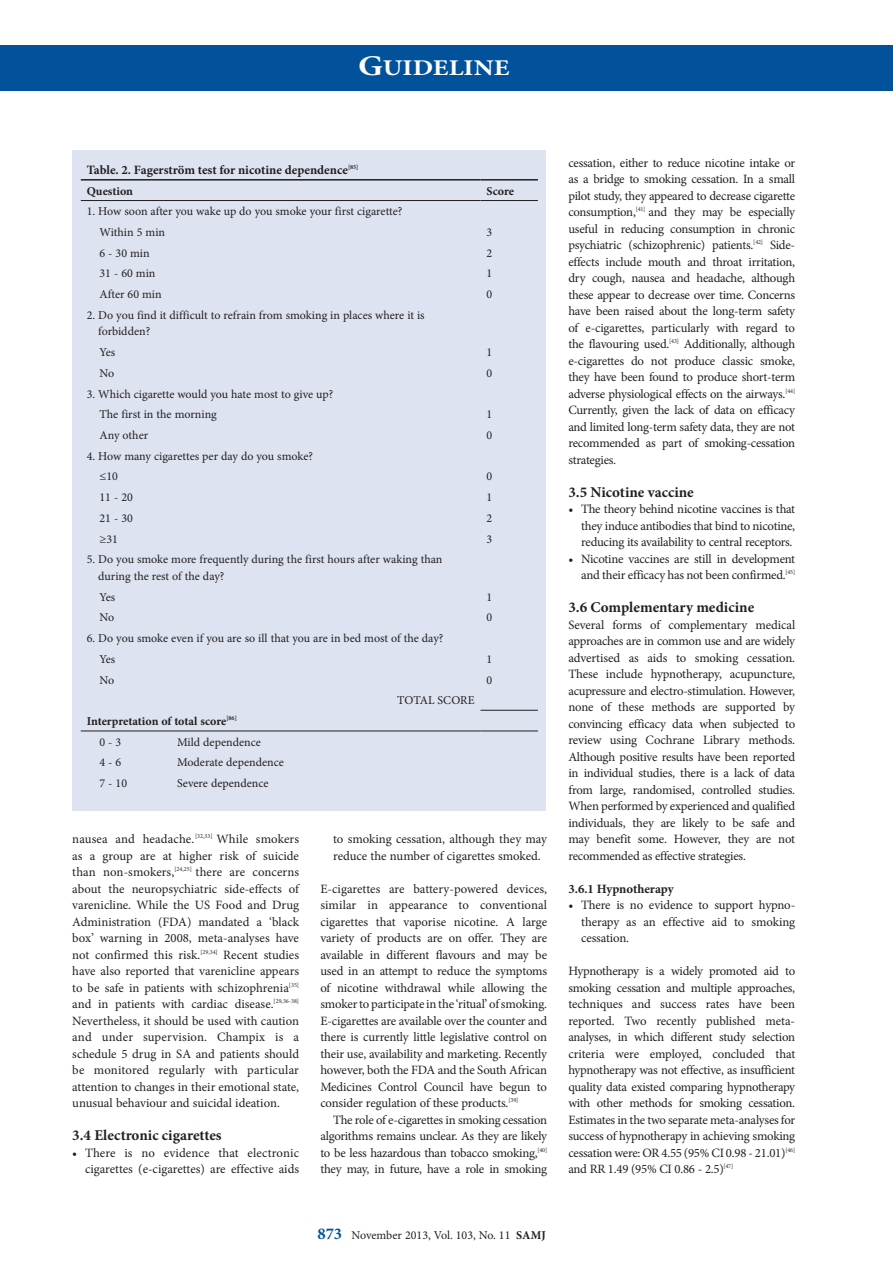
<style>
.page{position:relative;width:893px;height:1263px;background:#fff}
.page>*{position:absolute;margin:0;border:0;box-sizing:border-box;transform-origin:0 0}
.t1{font:700 22.5px "Minion Pro";color:#fff;scale:1.2 1}
.C_HEAD{font:700 15px "Minion Pro";color:#231f20}
.BODY_TEXT_1ST_PARAGR{font:12.75px/16.5px "Minion Pro";letter-spacing:-.015em;color:#231f20;text-align:justify}
.BODY_TEXT_INDENT{font:12.75px/16.5px "Minion Pro";letter-spacing:-.015em;color:#231f20;text-align:justify}
.TABLE_HEAD{font:700 12.75px "Minion Pro";color:#231f20}
.D_HEAD{font:700 12.75px "Minion Pro";letter-spacing:-.005em;color:#231f20}
.TABLE_COPY{font:12px/16.5px "Minion Pro";letter-spacing:-.005em;color:#231f20}
.TABLE_COPY_INDENT{font:12px "Minion Pro";color:#231f20}
.TABLE_FIELD_NAME{font:700 12px "Minion Pro";letter-spacing:-.005em;color:#231f20}
.s1{font-size:28.5px}
.s2{font-weight:700;font-size:16.5px;color:#01529a}
.s3{font-weight:700}
</style>
<div class="page">
<div style="left:0;top:45px;width:893px;height:45px;background:#01529a"></div>
<div style="left:72px;top:150px;width:474px;height:660px;background:#dde3f0"></div>
<hr style="left:480px;top:710px;width:58px;height:1px;background:#231f20">
<hr style="left:81px;top:179px;width:90px;height:2px;background:#231f20">
<hr style="left:171px;top:179px;width:309px;height:2px;background:#231f20">
<hr style="left:480px;top:179px;width:58px;height:2px;background:#231f20">
<hr style="left:81px;top:200px;width:90px;height:1px;background:#231f20">
<hr style="left:171px;top:200px;width:309px;height:1px;background:#231f20">
<hr style="left:480px;top:200px;width:58px;height:1px;background:#231f20">
<hr style="left:81px;top:731px;width:90px;height:1px;background:#231f20">
<hr style="left:171px;top:731px;width:309px;height:1px;background:#231f20">
<hr style="left:480px;top:731px;width:58px;height:1px;background:#231f20">
<h1 class="t1" style="left:358px;top:52px;width:128px"><span class="s1">G</span>UIDELINE</h1>
<p class="TABLE_HEAD" style="left:87px;top:161px;width:273px">Table. 2. Fagerström test for nicotine dependence<sup>[85]</sup></p>
<p class="TABLE_FIELD_NAME" style="left:87px;top:182px;width:48px">Question</p>
<p class="TABLE_FIELD_NAME" style="left:486px;top:182px;width:29px">Score</p>
<p class="TABLE_COPY" style="left:87px;top:203px;width:317px">1. How soon after you wake up do you smoke your first cigarette?</p>
<p class="TABLE_COPY_INDENT" style="left:100px;top:224px;width:67px">Within 5 min</p>
<p class="TABLE_COPY" style="left:486px;top:224px;width:7px">3</p>
<p class="TABLE_COPY_INDENT" style="left:100px;top:245px;width:52px">6 - 30 min</p>
<p class="TABLE_COPY" style="left:486px;top:245px;width:7px">2</p>
<p class="TABLE_COPY_INDENT" style="left:100px;top:266px;width:57px">31 - 60 min</p>
<p class="TABLE_COPY" style="left:486px;top:265px;width:7px">1</p>
<p class="TABLE_COPY_INDENT" style="left:100px;top:286px;width:64px">After 60 min</p>
<p class="TABLE_COPY" style="left:486px;top:286px;width:7px">0</p>
<p class="TABLE_COPY" style="left:98px;top:307px;width:328px;text-indent:-11px">2. Do you find it difficult to refrain from smoking in places where it is forbidden?</p>
<p class="TABLE_COPY_INDENT" style="left:100px;top:344px;width:17px">Yes</p>
<p class="TABLE_COPY" style="left:486px;top:344px;width:7px">1</p>
<p class="TABLE_COPY_INDENT" style="left:100px;top:365px;width:16px">No</p>
<p class="TABLE_COPY" style="left:486px;top:365px;width:7px">0</p>
<p class="TABLE_COPY" style="left:87px;top:385px;width:248px">3. Which cigarette would you hate most to give up?</p>
<p class="TABLE_COPY_INDENT" style="left:100px;top:406px;width:119px">The first in the morning</p>
<p class="TABLE_COPY" style="left:486px;top:406px;width:7px">1</p>
<p class="TABLE_COPY_INDENT" style="left:100px;top:427px;width:50px">Any other</p>
<p class="TABLE_COPY" style="left:486px;top:427px;width:7px">0</p>
<p class="TABLE_COPY" style="left:87px;top:448px;width:228px">4. How many cigarettes per day do you smoke?</p>
<p class="TABLE_COPY_INDENT" style="left:100px;top:469px;width:20px">≤10</p>
<p class="TABLE_COPY" style="left:486px;top:468px;width:7px">0</p>
<p class="TABLE_COPY_INDENT" style="left:100px;top:489px;width:35px">11 - 20</p>
<p class="TABLE_COPY" style="left:486px;top:489px;width:7px">1</p>
<p class="TABLE_COPY_INDENT" style="left:100px;top:510px;width:35px">21 - 30</p>
<p class="TABLE_COPY" style="left:486px;top:510px;width:7px">2</p>
<p class="TABLE_COPY_INDENT" style="left:100px;top:531px;width:20px">≥31</p>
<p class="TABLE_COPY" style="left:486px;top:531px;width:7px">3</p>
<p class="TABLE_COPY" style="left:98px;top:551px;width:346px;text-indent:-11px">5. Do you smoke more frequently during the first hours after waking than during the rest of the day?</p>
<p class="TABLE_COPY_INDENT" style="left:100px;top:589px;width:17px">Yes</p>
<p class="TABLE_COPY" style="left:486px;top:589px;width:7px">1</p>
<p class="TABLE_COPY_INDENT" style="left:100px;top:609px;width:16px">No</p>
<p class="TABLE_COPY" style="left:486px;top:609px;width:7px">0</p>
<p class="TABLE_COPY" style="left:87px;top:630px;width:358px">6. Do you smoke even if you are so ill that you are in bed most of the day?</p>
<p class="TABLE_COPY_INDENT" style="left:100px;top:651px;width:17px">Yes</p>
<p class="TABLE_COPY" style="left:486px;top:651px;width:7px">1</p>
<p class="TABLE_COPY_INDENT" style="left:100px;top:672px;width:16px">No</p>
<p class="TABLE_COPY" style="left:486px;top:671px;width:7px">0</p>
<p class="TABLE_COPY" style="left:397px;top:692px;width:79px">TOTAL SCORE</p>
<p class="TABLE_FIELD_NAME" style="left:87px;top:713px;width:152px">Interpretation of total score<sup>[86]</sup></p>
<p class="TABLE_COPY_INDENT" style="left:100px;top:734px;width:23px">0 - 3</p>
<p class="TABLE_COPY" style="left:177px;top:734px;width:85px">Mild dependence</p>
<p class="TABLE_COPY_INDENT" style="left:100px;top:754px;width:23px">4 - 6</p>
<p class="TABLE_COPY" style="left:177px;top:754px;width:108px">Moderate dependence</p>
<p class="TABLE_COPY_INDENT" style="left:100px;top:775px;width:29px">7 - 10</p>
<p class="TABLE_COPY" style="left:177px;top:775px;width:93px">Severe dependence</p>
<p class="BODY_TEXT_1ST_PARAGR" style="left:72px;top:831px;width:228px">nausea and headache.<sup>[32,33]</sup> While smokers as a group are at higher risk of suicide than non-smokers,<sup>[24,25]</sup> there are concerns about the neuropsychiatric side-effects of varenicline. While the US Food and Drug Administration (FDA) mandated a ‘black box’ warning in 2008, meta-analyses have not confirmed this risk.<sup>[29,34]</sup> Recent studies have also reported that varenicline appears to be safe in patients with schizophrenia<sup>[35] </sup>and in patients with cardiac disease.<sup>[29,36-38] </sup>Nevertheless, it should be used with caution and under supervision. Champix is a schedule 5 drug in SA and patients should be monitored regularly with particular attention to changes in their emotional state, unusual behaviour and suicidal ideation.</p>
<h3 class="C_HEAD" style="left:72px;top:1125px;width:151px">3.4 Electronic cigarettes</h3>
<p class="BODY_TEXT_INDENT" style="left:72px;top:1144px;width:228px;text-align:right">• There is no evidence that electronic cigarettes (e-cigarettes) are effective aids</p>
<p class="BODY_TEXT_INDENT" style="left:333px;top:831px;width:216px">to smoking cessation, although they may reduce the number of cigarettes smoked.</p>
<p class="BODY_TEXT_1ST_PARAGR" style="left:320px;top:880px;width:228px">E-cigarettes are battery-powered devices, similar in appearance to conventional cigarettes that vaporise nicotine. A large variety of products are on offer. They are available in different flavours and may be used in an attempt to reduce the symptoms of nicotine withdrawal while allowing the smoker to participate in the ‘ritual’ of smoking.<br>E-cigarettes are available over the counter and there is currently little legislative control on their use, availability and marketing. Recently however, both the FDA and the South African Medicines Control Council have begun to consider regulation of these products.<sup>[39]</sup></p>
<p class="BODY_TEXT_INDENT" style="left:320px;top:1111px;width:228px;text-indent:13px">The role of e-cigarettes in smoking cessation algorithms remains unclear. As they are likely to be less hazardous than tobacco smoking,<sup>[40] </sup>they may, in future, have a role in smoking</p>
<p class="TABLE_COPY" style="left:317px;top:1227px;width:230px"><span class="s2">873</span> November 2013, Vol. 103, No. 11 <span class="s3">SAMJ</span></p>
<p class="BODY_TEXT_INDENT" style="left:568px;top:154px;width:228px">cessation, either to reduce nicotine intake or as a bridge to smoking cessation. In a small pilot study, they appeared to decrease cigarette consumption,<sup>[41]</sup> and they may be especially useful in reducing consumption in chronic psychiatric (schizophrenic) patients.<sup>[42]</sup> Side&shy;effects include mouth and throat irritation, dry cough, nausea and headache, although these appear to decrease over time. Concerns have been raised about the long-term safety of e-cigarettes, particularly with regard to the flavouring used.<sup>[43]</sup> Additionally, although e-cigarettes do not produce classic smoke, they have been found to produce short-term adverse physiological effects on the airways.<sup>[44] </sup>Currently, given the lack of data on efficacy and limited long-term safety data, they are not recommended as part of smoking-cessation strategies.</p>
<h3 class="C_HEAD" style="left:568px;top:481px;width:127px">3.5 Nicotine vaccine</h3>
<p class="BODY_TEXT_INDENT" style="left:581px;top:501px;width:216px;text-indent:-13px">• The theory behind nicotine vaccines is that they induce antibodies that bind to nicotine, reducing its availability to central receptors.</p>
<p class="BODY_TEXT_INDENT" style="left:568px;top:550px;width:228px;text-align:right">• Nicotine vaccines are still in development and their efficacy has not been confirmed.<sup>[45]</sup></p>
<h3 class="C_HEAD" style="left:568px;top:597px;width:187px">3.6 Complementary medicine</h3>
<p class="BODY_TEXT_1ST_PARAGR" style="left:568px;top:616px;width:228px">Several forms of complementary medical approaches are in common use and are widely advertised as aids to smoking cessation.<br>These include hypnotherapy, acupuncture, acupressure and electro-stimulation. However, none of these methods are supported by convincing efficacy data when subjected to review using Cochrane Library methods.<br>Although positive results have been reported in individual studies, there is a lack of data from large, randomised, controlled studies.<br>When performed by experienced and qualified individuals, they are likely to be safe and may benefit some. However, they are not recommended as effective strategies.</p>
<h4 class="D_HEAD" style="left:568px;top:880px;width:107px">3.6.1 Hypnotherapy</h4>
<p class="BODY_TEXT_INDENT" style="left:581px;top:897px;width:215px;text-indent:-13px">• There is no evidence to support hypno&shy;therapy as an effective aid to smoking cessation.</p>
<p class="BODY_TEXT_1ST_PARAGR" style="left:568px;top:963px;width:228px">Hypnotherapy is a widely promoted aid to smoking cessation and multiple approaches, techniques and success rates have been reported. Two recently published meta&shy;analyses, in which different study selection criteria were employed, concluded that hypnotherapy was not effective, as insufficient quality data existed comparing hypnotherapy with other methods for smoking cessation.<br>Estimates in the two separate meta-analyses for success of hypnotherapy in achieving smoking cessation were: OR 4.55 (95% CI 0.98 - 21.01)<sup>[46] </sup>and RR 1.49 (95% CI 0.86 - 2.5)<sup>[47]</sup></p>
</div>
